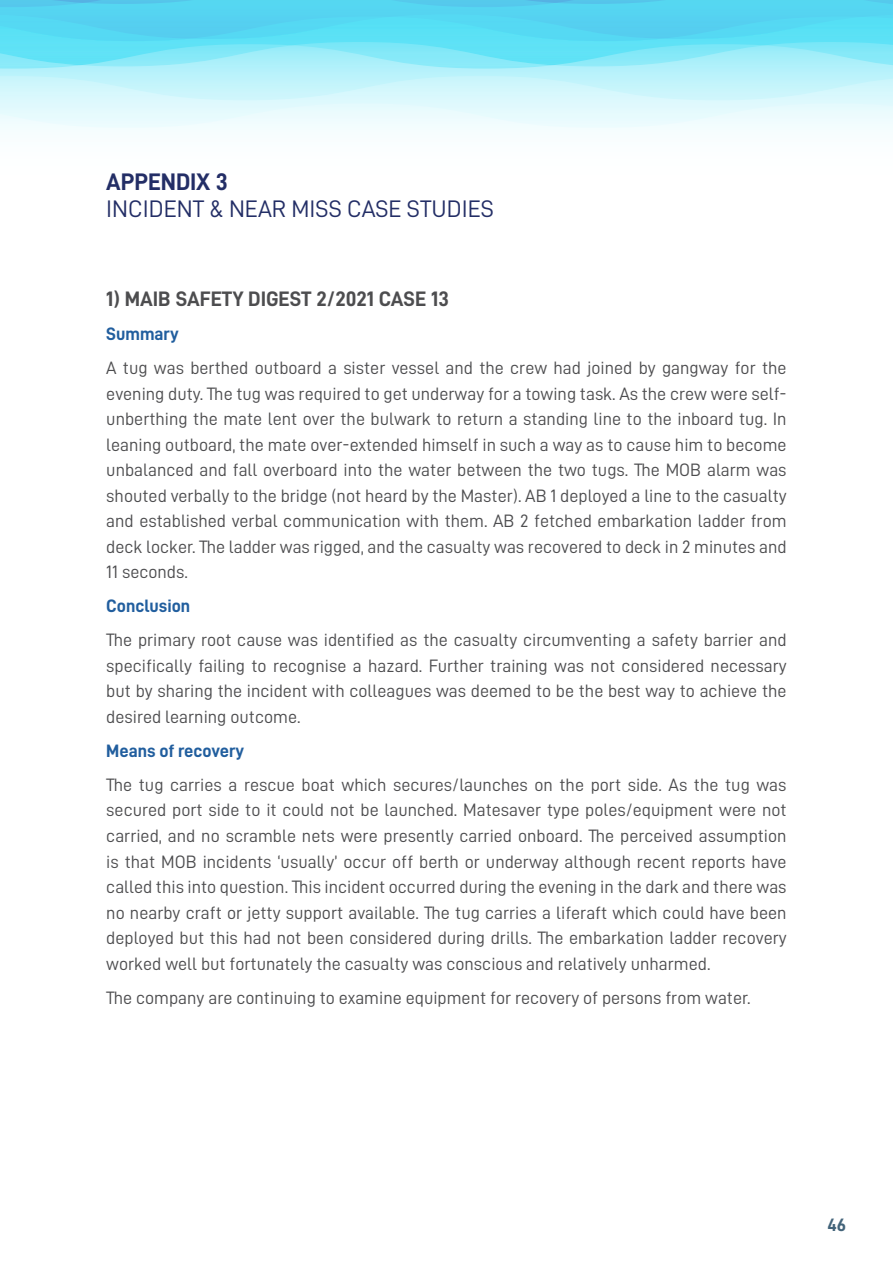
<style>
.page{position:relative;width:893px;height:1263px;background:#fff}
.page>*{position:absolute;margin:0;border:0;box-sizing:border-box;transform-origin:0 0}
.t1{font:24px "D DIN";color:#232e66}
.t2{font:24px "D DIN Bold";color:#232e66}
.t3{font:21px "D DIN Bold";color:#4d4d4f}
.t4{font:18px/25.5px "D DIN";color:#4d4d4f;text-align:justify}
.t5{font:18px "D DIN Bold";color:#215e9e}
.t6{font:18px "D DIN Bold";color:#43647a}
</style>
<div class="page">
<svg style="left:0;top:100px;width:893px;height:28px"></svg>
<svg style="left:0;top:69px;width:893px;height:31px;background:#c7f4fb"></svg>
<svg style="left:0;top:41px;width:893px;height:28px;background:#83e8f7"></svg>
<svg style="left:0;top:0;width:893px;height:41px;background:#55d6f1"></svg>
<h1 class="t2" style="left:106px;top:168px;width:123px">APPENDIX 3</h1>
<h1 class="t1" style="left:106px;top:196px;width:389px">INCIDENT &amp; NEAR MISS CASE STUDIES</h1>
<p class="t3" style="left:106px;top:287px;width:344px">1) MAIB SAFETY DIGEST 2/2021 CASE 13</p>
<p class="t5" style="left:106px;top:324px;width:74px">Summary</p>
<p class="t4" style="left:106px;top:355px;width:682px">A tug was berthed outboard a sister vessel and the crew had joined by gangway for the evening duty. The tug was required to get underway for a towing task. As the crew were self&shy;unberthing the mate lent over the bulwark to return a standing line to the inboard tug. In leaning outboard, the mate over-extended himself in such a way as to cause him to become unbalanced and fall overboard into the water between the two tugs. The MOB alarm was shouted verbally to the bridge (not heard by the Master). AB 1 deployed a line to the casualty and established verbal communication with them. AB 2 fetched embarkation ladder from deck locker. The ladder was rigged, and the casualty was recovered to deck in 2 minutes and 11 seconds.</p>
<p class="t5" style="left:106px;top:596px;width:86px">Conclusion</p>
<p class="t4" style="left:106px;top:627px;width:682px">The primary root cause was identified as the casualty circumventing a safety barrier and specifically failing to recognise a hazard. Further training was not considered necessary but by sharing the incident with colleagues was deemed to be the best way to achieve the desired learning outcome.</p>
<p class="t5" style="left:106px;top:741px;width:139px">Means of recovery</p>
<p class="t4" style="left:106px;top:772px;width:682px">The tug carries a rescue boat which secures/launches on the port side. As the tug was secured port side to it could not be launched. Matesaver type poles/equipment were not carried, and no scramble nets were presently carried onboard. The perceived assumption is that MOB incidents ‘usually’ occur off berth or underway although recent reports have called this into question. This incident occurred during the evening in the dark and there was no nearby craft or jetty support available. The tug carries a liferaft which could have been deployed but this had not been considered during drills. The embarkation ladder recovery worked well but fortunately the casualty was conscious and relatively unharmed.</p>
<p class="t4" style="left:106px;top:984px;width:646px">The company are continuing to examine equipment for recovery of persons from water.</p>
<p class="t6" style="left:827px;top:1214px;width:20px">46</p>
</div>
